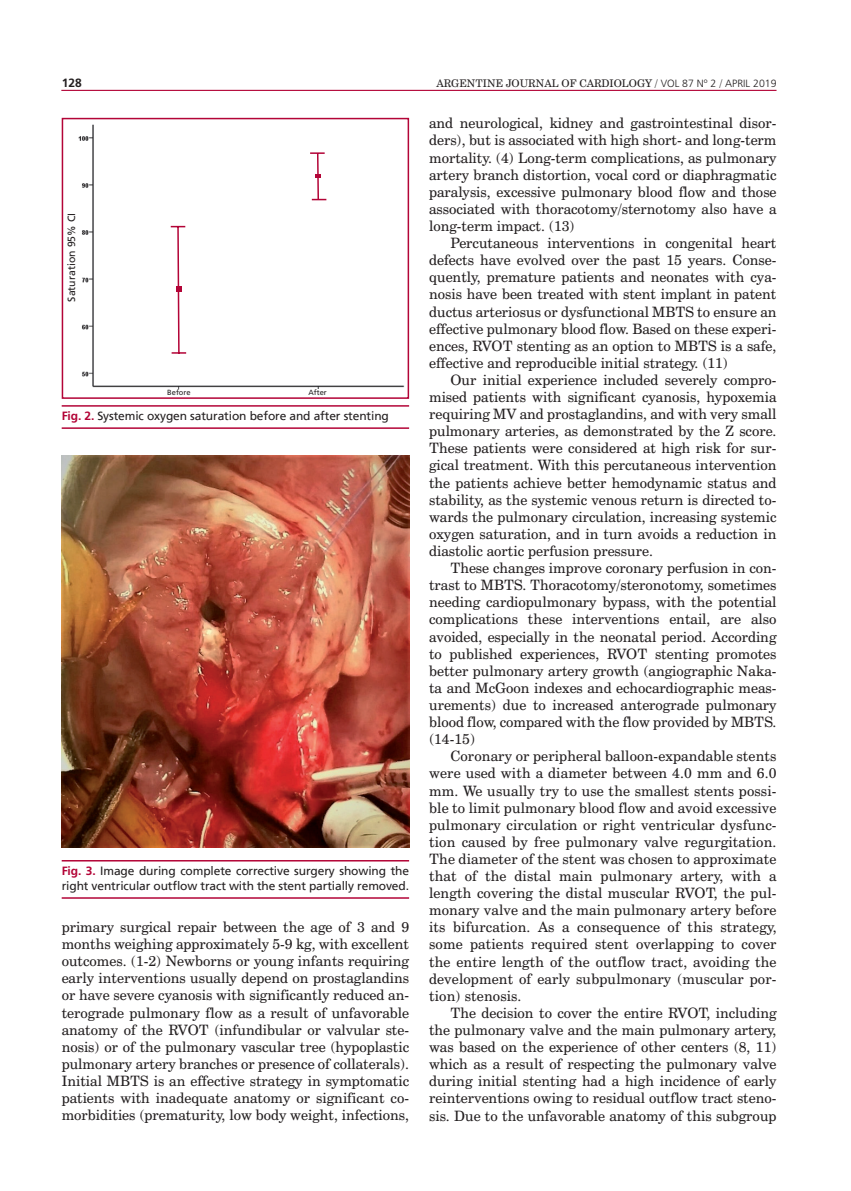
<style>
.page{position:relative;width:851px;height:1191px;background:#fff}
.page>*{position:absolute;margin:0;border:0;box-sizing:border-box;transform-origin:0 0}
.t1{font:14.25px/17.1px "Century Schoolbook BT";color:#231f20;text-align:justify}
.t2{font:12px/14.4px "Frutiger LT";letter-spacing:-.01em;color:#231f20}
.t3{font:700 12px "Frutiger LT Std";color:#231f20}
.t4{font:10.5px "Century Schoolbook BT";color:#231f20}
.t5{font:10.5px "Frutiger LT Std";color:#231f20}
.t6{font:7.5px "Frutiger LT Std";color:#231f20}
.s1{font-family:"Frutiger LT Std";font-weight:300}
.s2{font-family:"Frutiger LT Std";font-weight:700;color:#b30437}
</style>
<div class="page">
<hr style="left:61px;top:90px;width:715px;height:1px;background:#b30437">
<img style="left:78px;top:124px;width:327px;height:265px">
<div style="left:62px;top:118px;width:347px;height:281px;border:2px solid #b30437"></div>
<div style="left:170px;top:220px;width:18px;height:137px;background:#fff"></div>
<svg style="left:169px;top:225px;width:18px;height:130px"></svg>
<div style="left:302px;top:149px;width:26px;height:57px;background:#fff"></div>
<svg style="left:310px;top:152px;width:18px;height:49px"></svg>
<img style="left:62px;top:456px;width:347px;height:391px">
<hr style="left:62px;top:427px;width:347px;height:2px;background:#b30437">
<hr style="left:62px;top:897px;width:347px;height:1px;background:#b30437">
<hr style="left:62px;top:405px;width:347px;height:2px;background:#b30437">
<hr style="left:62px;top:860px;width:347px;height:1px;background:#b30437">
<div style="left:125px;top:389px;width:252px;height:8px;background:#fff"></div>
<p class="t3" style="left:62px;top:75px;width:22px">128</p>
<p class="t4" style="left:436px;top:77px;width:341px">ARGENTINE JOURNAL OF CARDIOLOGY / <span class="s1">VOL 87 Nº 2</span> / <span class="s1">APRI L 2019</span></p>
<p class="t5" style="left:65px;top:302px;width:90px;rotate:-90deg">Saturation 95% CI</p>
<p class="t6" style="left:167px;top:388px;width:25px">Before</p>
<p class="t6" style="left:308px;top:388px;width:20px">After</p>
<p class="t2" style="left:62px;top:409px;width:329px"><span class="s2">Fig. 2.</span> Systemic oxygen saturation before and after stenting</p>
<p class="t2" style="left:62px;top:864px;width:349px"><span class="s2">Fig. 3.</span> Image during complete corrective surgery showing the right ventricular outflow tract with the stent partially removed.</p>
<p class="t1" style="left:62px;top:918px;width:349px">primary surgical repair between the age of 3 and 9 months weighing approximately 5-9 kg, with excellent outcomes. (1-2) Newborns or young infants requiring early interventions usually depend on prostaglandins or have severe cyanosis with significantly reduced an&shy;terograde pulmonary flow as a result of unfavorable anatomy of the RVOT (infundibular or valvular ste&shy;nosis) or of the pulmonary vascular tree (hypoplastic pulmonary artery branches or presence of collaterals).<br>Initial MBTS is an effective strategy in symptomatic patients with inadequate anatomy or significant co&shy;morbidities (prematurity, low body weight, infections,</p>
<p class="t1" style="left:429px;top:115px;width:349px">and neurological, kidney and gastrointestinal disor&shy;ders), but is associated with high short- and long-term mortality. (4) Long-term complications, as pulmonary artery branch distortion, vocal cord or diaphragmatic paralysis, excessive pulmonary blood flow and those associated with thoracotomy/sternotomy also have a long-term impact. (13)</p>
<p class="t1" style="left:429px;top:234px;width:349px;text-indent:21px">Percutaneous interventions in congenital heart defects have evolved over the past 15 years. Conse&shy;quently, premature patients and neonates with cya&shy;nosis have been treated with stent implant in patent ductus arteriosus or dysfunctional MBTS to ensure an effective pulmonary blood flow. Based on these experi&shy;ences, RVOT stenting as an option to MBTS is a safe, effective and reproducible initial strategy. (11)</p>
<p class="t1" style="left:429px;top:371px;width:349px;text-indent:21px">Our initial experience included severely compro&shy;mised patients with significant cyanosis, hypoxemia requiring MV and prostaglandins, and with very small pulmonary arteries, as demonstrated by the Z score.<br>These patients were considered at high risk for sur&shy;gical treatment. With this percutaneous intervention the patients achieve better hemodynamic status and stability, as the systemic venous return is directed to&shy;wards the pulmonary circulation, increasing systemic oxygen saturation, and in turn avoids a reduction in diastolic aortic perfusion pressure.</p>
<p class="t1" style="left:429px;top:559px;width:349px;text-indent:21px">These changes improve coronary perfusion in con&shy;trast to MBTS. Thoracotomy/steronotomy, sometimes needing cardiopulmonary bypass, with the potential complications these interventions entail, are also avoided, especially in the neonatal period. According to published experiences, RVOT stenting promotes better pulmonary artery growth (angiographic Naka&shy;ta and McGoon indexes and echocardiographic meas&shy;urements) due to increased anterograde pulmonary blood flow, compared with the flow provided by MBTS. (14-15)</p>
<p class="t1" style="left:429px;top:747px;width:349px;text-indent:21px">Coronary or peripheral balloon-expandable stents were used with a diameter between 4.0 mm and 6.0 mm. We usually try to use the smallest stents possi&shy;ble to limit pulmonary blood flow and avoid excessive pulmonary circulation or right ventricular dysfunc&shy;tion caused by free pulmonary valve regurgitation.<br>The diameter of the stent was chosen to approximate that of the distal main pulmonary artery, with a length covering the distal muscular RVOT, the pul&shy;monary valve and the main pulmonary artery before its bifurcation. As a consequence of this strategy, some patients required stent overlapping to cover the entire length of the outflow tract, avoiding the development of early subpulmonary (muscular por&shy;tion) stenosis.</p>
<p class="t1" style="left:429px;top:1004px;width:349px;text-indent:21px">The decision to cover the entire RVOT, including the pulmonary valve and the main pulmonary artery, was based on the experience of other centers (8, 11) which as a result of respecting the pulmonary valve during initial stenting had a high incidence of early reinterventions owing to residual outflow tract steno&shy;sis. Due to the unfavorable anatomy of this subgroup</p>
</div>
